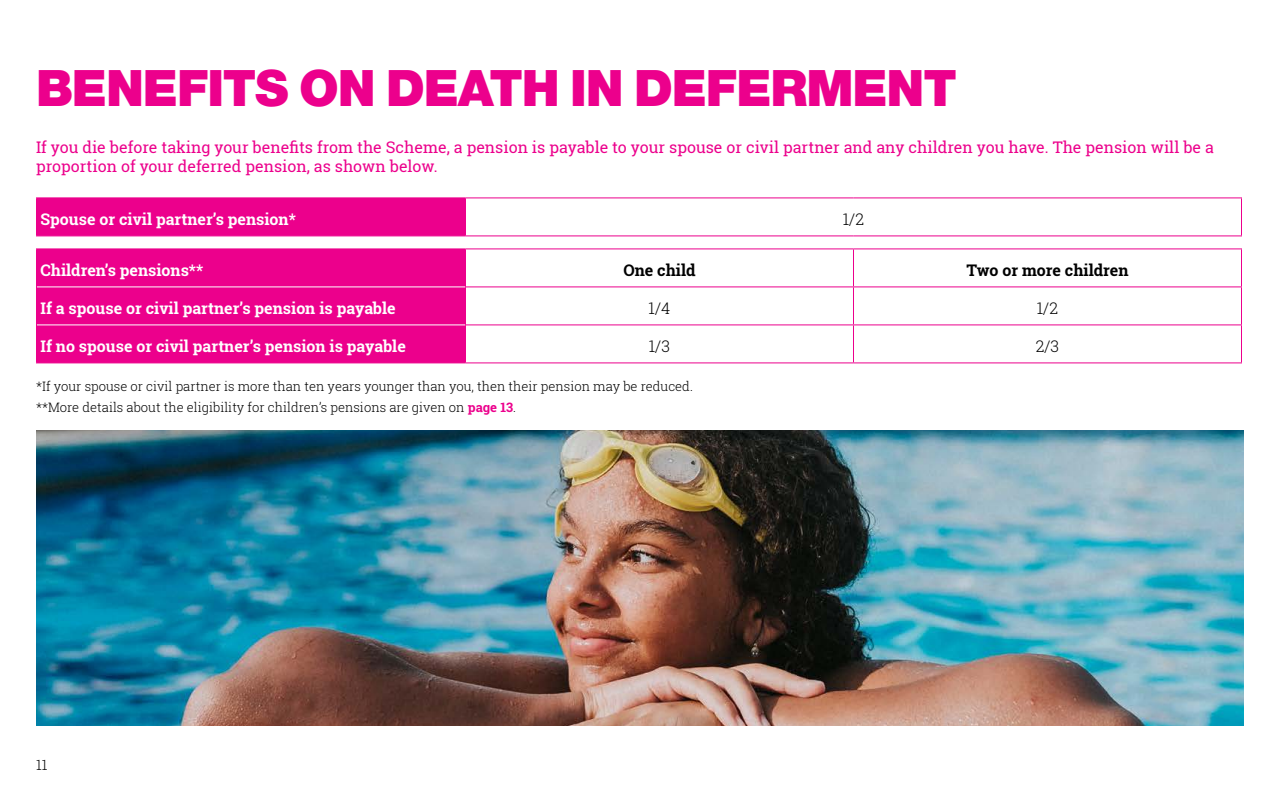
<style>
.page{position:relative;width:1280px;height:800px;background:#fff}
.page>*{position:absolute;margin:0;border:0;box-sizing:border-box;transform-origin:0 0}
.t1{font:900 50px "Helvetica Neue";letter-spacing:-.02em;color:#ec008c}
.t2{font:16px/19.2px "Roboto Slab";color:#ec008c}
.t3{font:700 16px "Roboto Slab";color:#fff}
.t4{font:700 16px "Roboto Slab";color:#000}
.t5{font:300 16px "Roboto Slab";color:#000}
.t6{font:300 14px "Roboto Slab";color:#000}
.t7{font:300 13px/21.6px "Roboto Slab";color:#000}
.s1{font-weight:700;color:#ec008c}
</style>
<div class="page">
<div style="left:37px;top:198px;width:428px;height:164px;background:#ec008c"></div>
<svg style="left:36px;top:236px;width:1206px;height:12px"></svg>
<hr style="left:36px;top:197px;width:430px;height:1px;background:#ec008c">
<hr style="left:36px;top:198px;width:1px;height:37px;background:#ec008c">
<hr style="left:36px;top:249px;width:1px;height:38px;background:#ec008c">
<hr style="left:36px;top:287px;width:1px;height:38px;background:#ec008c">
<hr style="left:36px;top:325px;width:1px;height:37px;background:#ec008c">
<hr style="left:36px;top:362px;width:430px;height:1px;background:#ec008c">
<hr style="left:466px;top:197px;width:388px;height:1px;background:#ec008c">
<hr style="left:465px;top:198px;width:1px;height:37px;background:#ec008c">
<hr style="left:854px;top:197px;width:388px;height:1px;background:#ec008c">
<hr style="left:1241px;top:198px;width:1px;height:37px;background:#ec008c">
<hr style="left:466px;top:235px;width:388px;height:1px;background:#ec008c">
<hr style="left:854px;top:235px;width:388px;height:1px;background:#ec008c">
<hr style="left:466px;top:248px;width:388px;height:1px;background:#ec008c">
<hr style="left:854px;top:248px;width:388px;height:1px;background:#ec008c">
<hr style="left:853px;top:249px;width:1px;height:37px;background:#ec008c">
<hr style="left:1241px;top:249px;width:1px;height:37px;background:#ec008c">
<hr style="left:465px;top:286px;width:389px;height:1px;background:#ec008c">
<hr style="left:854px;top:286px;width:388px;height:1px;background:#ec008c">
<hr style="left:853px;top:287px;width:1px;height:37px;background:#ec008c">
<hr style="left:1241px;top:287px;width:1px;height:37px;background:#ec008c">
<hr style="left:465px;top:324px;width:389px;height:1px;background:#ec008c">
<hr style="left:465px;top:325px;width:1px;height:37px;background:#ec008c">
<hr style="left:854px;top:324px;width:388px;height:1px;background:#ec008c">
<hr style="left:853px;top:325px;width:1px;height:37px;background:#ec008c">
<hr style="left:1241px;top:325px;width:1px;height:37px;background:#ec008c">
<hr style="left:466px;top:362px;width:388px;height:1px;background:#ec008c">
<hr style="left:854px;top:362px;width:388px;height:1px;background:#ec008c">
<hr style="left:37px;top:286px;width:428px;height:1px;background:#fff">
<hr style="left:37px;top:324px;width:428px;height:1px;background:#fff">
<hr style="left:465px;top:249px;width:1px;height:37px;background:#ec008c">
<hr style="left:465px;top:287px;width:1px;height:37px;background:#ec008c">
<hr style="left:36px;top:248px;width:430px;height:1px;background:#ec008c">
<hr style="left:36px;top:235px;width:430px;height:1px;background:#ec008c">
<img style="left:36px;top:430px;width:1208px;height:296px">
<h1 class="t1" style="left:36px;top:59px;width:922px">BENEFITS ON DEATH IN DEFERMENT</h1>
<p class="t2" style="left:36px;top:137px;width:1180px">If you die before taking your benefits from the Scheme, a pension is payable to your spouse or civil partner and any children you have. The pension will be a proportion of your deferred pension, as shown below.</p>
<p class="t3" style="left:40px;top:209px;width:257px">Spouse or civil partner’s pension*</p>
<p class="t5" style="left:843px;top:209px;width:23px">1/2</p>
<p class="t3" style="left:40px;top:260px;width:164px">Children’s pensions**</p>
<p class="t4" style="left:623px;top:260px;width:74px">One child</p>
<p class="t4" style="left:966px;top:260px;width:164px">Two or more children</p>
<p class="t3" style="left:40px;top:298px;width:357px">If a spouse or civil partner’s pension is payable</p>
<p class="t5" style="left:649px;top:298px;width:23px">1/4</p>
<p class="t5" style="left:1037px;top:298px;width:23px">1/2</p>
<p class="t3" style="left:40px;top:336px;width:367px">If no spouse or civil partner’s pension is payable</p>
<p class="t5" style="left:649px;top:336px;width:23px">1/3</p>
<p class="t5" style="left:1036px;top:336px;width:25px">2/3</p>
<p class="t7" style="left:36px;top:375px;width:659px">*If your spouse or civil partner is more than ten years younger than you, then their pension may be reduced. **More details about the eligibility for children’s pensions are given on <span class="s1">page 13</span>.</p>
<p class="t6" style="left:36px;top:756px;width:13px">11</p>
</div>
